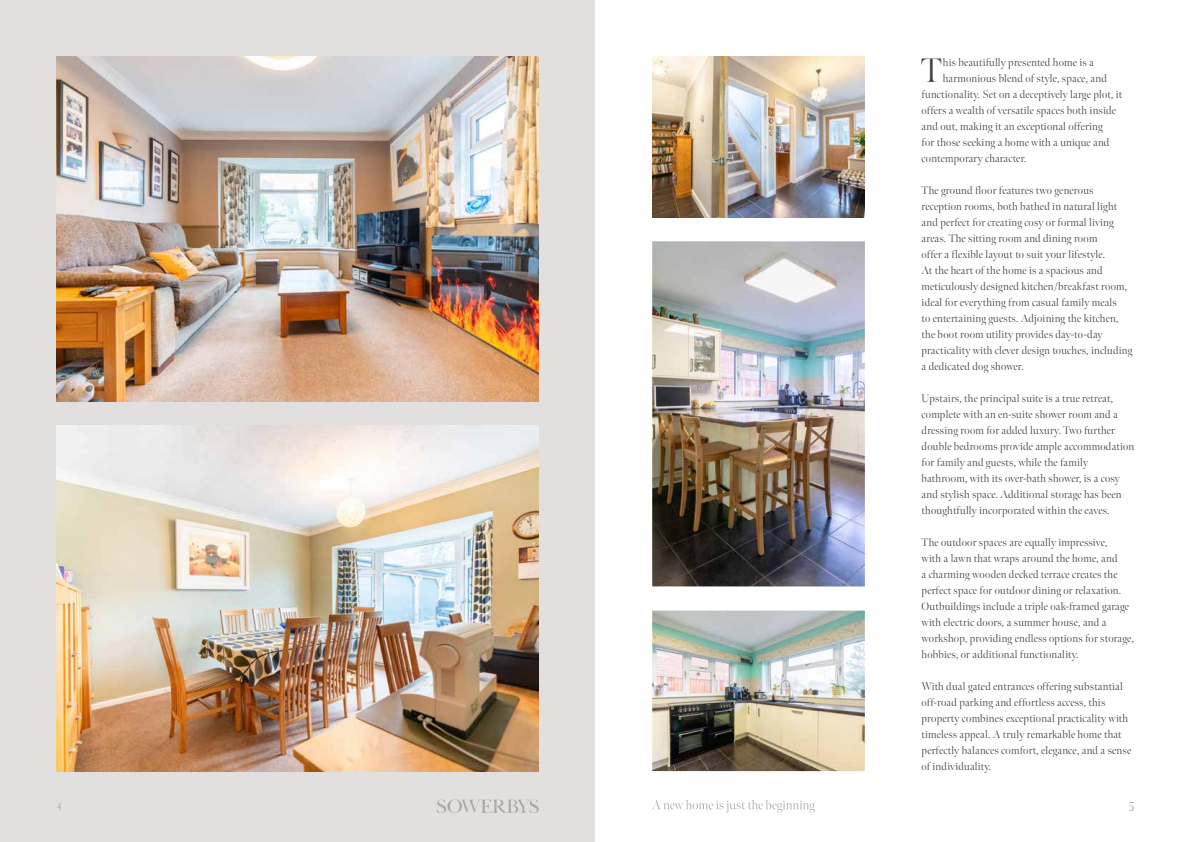
<style>
.page{position:relative;width:1191px;height:842px;background:#fff}
.page>*{position:absolute;margin:0;border:0;box-sizing:border-box;transform-origin:0 0}
.t1{font:300 34px "Meno Banner";color:#434141}
.t2{font:300 13px "Meno Banner";color:#ada8a0}
.t3{font:300 11px/16px "Meno Banner";letter-spacing:.02em;color:#434141}
.t4{font:300 11px "Meno Banner";color:#ada8a0}
</style>
<div class="page">
<div style="left:0;top:0;width:595px;height:842px;background:#e2e0df"></div>
<svg style="left:437px;top:799px;width:102px;height:14px"></svg>
<svg style="left:652px;top:800px;width:162px;height:13px"></svg>
<img style="left:57px;top:57px;width:482px;height:345px">
<img style="left:57px;top:426px;width:482px;height:345px">
<img style="left:652px;top:241px;width:213px;height:345px">
<img style="left:652px;top:611px;width:213px;height:160px">
<img style="left:652px;top:57px;width:213px;height:160px">
<h1 class="t1" style="left:921px;top:50px;width:23px">T</h1>
<p class="t3" style="left:943px;top:54px;width:152px">his beautifully presented home is a</p>
<p class="t3" style="left:943px;top:70px;width:165px">harmonious blend of style, space, and</p>
<p class="t3" style="left:921px;top:86px;width:202px">functionality. Set on a deceptively large plot, it</p>
<p class="t3" style="left:921px;top:102px;width:196px">offers a wealth of versatile spaces both inside</p>
<p class="t3" style="left:921px;top:118px;width:183px">and out, making it an exceptional offering</p>
<p class="t3" style="left:921px;top:134px;width:189px">for those seeking a home with a unique and</p>
<p class="t3" style="left:921px;top:150px;width:106px">contemporary character.</p>
<p class="t3" style="left:921px;top:182px;width:212px">The ground floor features two generous reception rooms, both bathed in natural light and perfect for creating cosy or formal living areas. The sitting room and dining room<br>offer a flexible layout to suit your lifestyle.<br>At the heart of the home is a spacious and meticulously designed kitchen/breakfast room, ideal for everything from casual family meals<br>to entertaining guests. Adjoining the kitchen, the boot room utility provides day-to-day practicality with clever design touches, including a dedicated dog shower.</p>
<p class="t3" style="left:921px;top:391px;width:214px">Upstairs, the principal suite is a true retreat, complete with an en-suite shower room and a dressing room for added luxury. Two further double bedrooms provide ample accommodation for family and guests, while the family bathroom, with its over-bath shower, is a cosy and stylish space. Additional storage has been thoughtfully incorporated within the eaves.</p>
<p class="t3" style="left:921px;top:535px;width:214px">The outdoor spaces are equally impressive,<br>with a lawn that wraps around the home, and<br>a charming wooden decked terrace creates the perfect space for outdoor dining or relaxation.<br>Outbuildings include a triple oak-framed garage with electric doors, a summer house, and a workshop, providing endless options for storage, hobbies, or additional functionality.</p>
<p class="t3" style="left:921px;top:679px;width:211px">With dual gated entrances offering substantial off-road parking and effortless access, this property combines exceptional practicality with timeless appeal. A truly remarkable home that perfectly balances comfort, elegance, and a sense of individuality.</p>
<p class="t4" style="left:57px;top:799px;width:7px">4</p>
<p class="t2" style="left:1128px;top:798px;width:7px">5</p>
</div>
